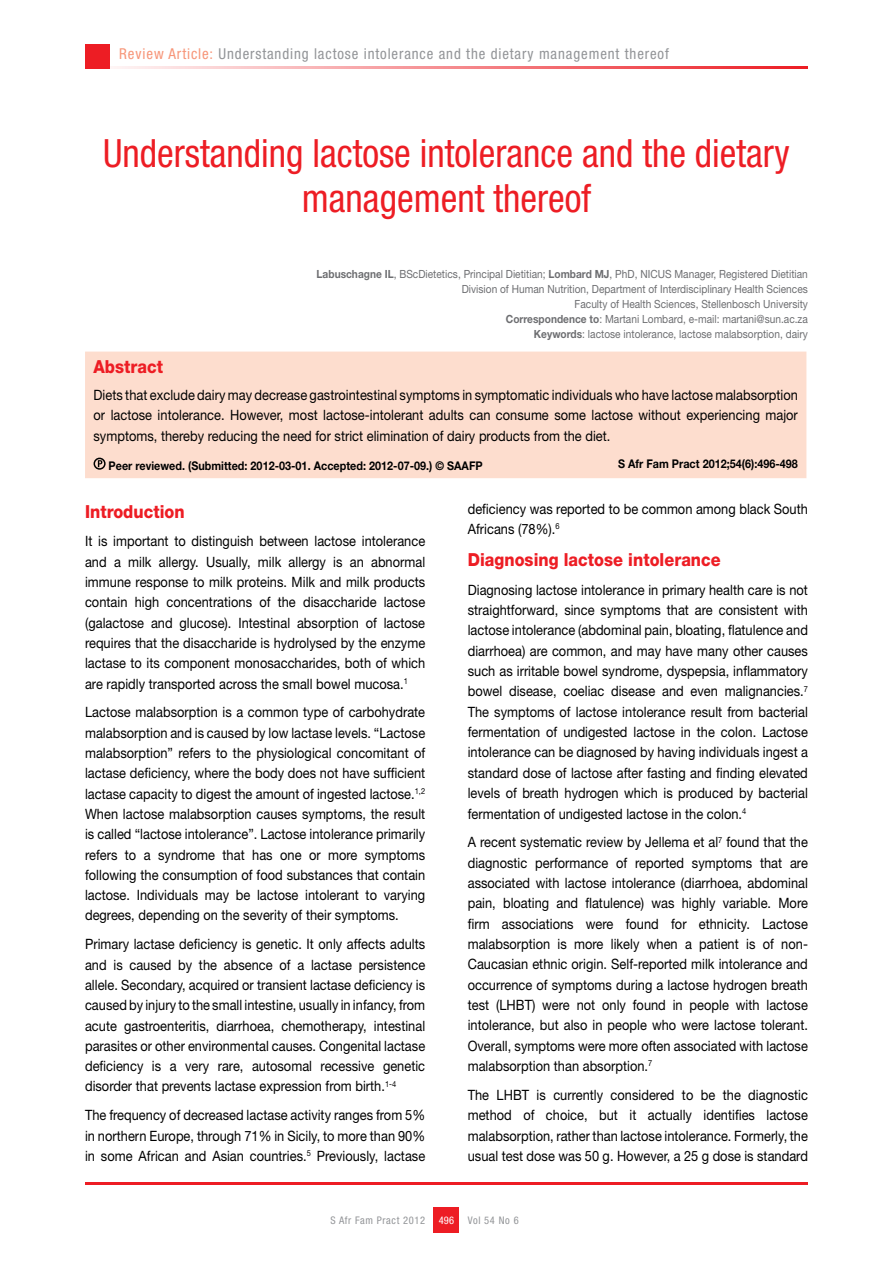
<style>
.page{position:relative;width:893px;height:1263px;background:#fff}
.page>*{position:absolute;margin:0;border:0;box-sizing:border-box;transform-origin:0 0}
.t1{font:condensed 39px/45px "Helvetica Neue LT Std";color:#ed1d24;text-align:center;scale:.96 1}
.t2{font:800 18px "Helvetica Neue LT Std";color:#ed1d24;scale:.9 1}
.t3{font:condensed 15px "Helvetica Neue LT Std";letter-spacing:.06em;color:#939598}
.t4{font:14.25px/20.2px "Helvetica Neue LT Std";color:#000;text-align:justify;scale:.9 1}
.t5{font:700 12px "Helvetica Neue LT Std";color:#000;scale:.9 1}
.t6{font:11.25px/15px "Helvetica Neue LT Std";color:#6d6e71;text-align:right;scale:.9 1}
.t7{font:condensed 10.5px "Helvetica Neue LT Std";letter-spacing:.06em;color:#939598}
.t8{font:condensed 10.5px "Helvetica Neue LT Std";color:#fff}
.s1{color:#f79679}
.s2{font-weight:700}
</style>
<div class="page">
<hr style="left:85px;top:66px;width:723px;height:2px;background:#ed1d24">
<div style="left:85px;top:44px;width:24px;height:24px;background:#ed1d24"></div>
<div style="left:434px;top:1208px;width:25px;height:25px;background:#ed1d24"></div>
<hr style="left:85px;top:1182px;width:723px;height:2px;background:#ed1d24">
<div style="left:85px;top:352px;width:721px;height:126px;background:#fdddce"></div>
<div style="left:94px;top:458px;width:12px;height:12px;border:2px solid #000;border-radius:50%"></div>
<svg style="left:98px;top:460px;width:4px;height:7px"></svg>
<p class="t3" style="left:119px;top:45px;width:551px"><span class="s1">Review Article:</span> Understanding lactose intolerance and the dietary management thereof</p>
<h1 class="t1" style="left:103px;top:131px;width:717px">Understanding lactose intolerance and the dietary management thereof</h1>
<p class="t6" style="left:317px;top:266px;width:547px"><span class="s2">Labuschagne IL</span>, BScDietetics, Principal Dietitian; <span class="s2">Lombard MJ</span>, PhD, NICUS Manager, Registered Dietitian Division of Human Nutrition, Department of Interdisciplinary Health Sciences<br>Faculty of Health Sciences, Stellenbosch University<br><span class="s2">Correspondence to</span>: Martani Lombard, e-mail: martani@sun.ac.za<br><span class="s2">Keywords</span>: lactose intolerance, lactose malabsorption, dairy</p>
<p class="t2" style="left:94px;top:356px;width:79px">Abstract</p>
<p class="t4" style="left:94px;top:385px;width:784px">Diets that exclude dairy may decrease gastrointestinal symptoms in symptomatic individuals who have lactose malabsorption or lactose intolerance. However, most lactose-intolerant adults can consume some lactose without experiencing major symptoms, thereby reducing the need for strict elimination of dairy products from the diet.</p>
<p class="t5" style="left:109px;top:458px;width:417px">Peer reviewed. (Submitted: 2012-03-01. Accepted: 2012-07-09.) © SAAFP</p>
<p class="t5" style="left:618px;top:456px;width:201px">S Afr Fam Pract 2012;54(6):496-498</p>
<p class="t2" style="left:85px;top:500px;width:112px">Introduction</p>
<p class="t4" style="left:85px;top:531px;width:379px">It is important to distinguish between lactose intolerance and a milk allergy. Usually, milk allergy is an abnormal immune response to milk proteins. Milk and milk products contain high concentrations of the disaccharide lactose (galactose and glucose). Intestinal absorption of lactose requires that the disaccharide is hydrolysed by the enzyme lactase to its component monosaccharides, both of which are rapidly transported across the small bowel mucosa.<sup>1</sup></p>
<p class="t4" style="left:85px;top:702px;width:380px">Lactose malabsorption is a common type of carbohydrate malabsorption and is caused by low lactase levels. “Lactose malabsorption” refers to the physiological concomitant of lactase deficiency, where the body does not have sufficient lactase capacity to digest the amount of ingested lactose.<sup>1,2<br></sup>When lactose malabsorption causes symptoms, the result is called “lactose intolerance”. Lactose intolerance primarily refers to a syndrome that has one or more symptoms following the consumption of food substances that contain lactose. Individuals may be lactose intolerant to varying degrees, depending on the severity of their symptoms.</p>
<p class="t4" style="left:85px;top:934px;width:380px">Primary lactase deficiency is genetic. It only affects adults and is caused by the absence of a lactase persistence allele. Secondary, acquired or transient lactase deficiency is caused by injury to the small intestine, usually in infancy, from acute gastroenteritis, diarrhoea, chemotherapy, intestinal parasites or other environmental causes. Congenital lactase deficiency is a very rare, autosomal recessive genetic disorder that prevents lactase expression from birth.<sup>1-4</sup></p>
<p class="t4" style="left:85px;top:1105px;width:379px">The frequency of decreased lactase activity ranges from 5% in northern Europe, through 71% in Sicily, to more than 90% in some African and Asian countries.<sup>5</sup> Previously, lactase</p>
<p class="t4" style="left:468px;top:498px;width:379px">deficiency was reported to be common among black South<br>Africans (78%).<sup>6</sup></p>
<p class="t2" style="left:468px;top:549px;width:283px">Diagnosing lactose intolerance</p>
<p class="t4" style="left:468px;top:579px;width:379px">Diagnosing lactose intolerance in primary health care is not straightforward, since symptoms that are consistent with lactose intolerance (abdominal pain, bloating, flatulence and diarrhoea) are common, and may have many other causes such as irritable bowel syndrome, dyspepsia, inflammatory bowel disease, coeliac disease and even malignancies.<sup>7<br></sup>The symptoms of lactose intolerance result from bacterial fermentation of undigested lactose in the colon. Lactose intolerance can be diagnosed by having individuals ingest a standard dose of lactose after fasting and finding elevated levels of breath hydrogen which is produced by bacterial fermentation of undigested lactose in the colon.<sup>4</sup></p>
<p class="t4" style="left:468px;top:832px;width:380px">A recent systematic review by Jellema et al<sup>7</sup> found that the diagnostic performance of reported symptoms that are associated with lactose intolerance (diarrhoea, abdominal pain, bloating and flatulence) was highly variable. More firm associations were found for ethnicity. Lactose malabsorption is more likely when a patient is of non-Caucasian ethnic origin. Self-reported milk intolerance and occurrence of symptoms during a lactose hydrogen breath test (LHBT) were not only found in people with lactose intolerance, but also in people who were lactose tolerant.<br>Overall, symptoms were more often associated with lactose malabsorption than absorption.<sup>7</sup></p>
<p class="t4" style="left:468px;top:1084px;width:379px">The LHBT is currently considered to be the diagnostic method of choice, but it actually identifies lactose malabsorption, rather than lactose intolerance. Formerly, the usual test dose was 50 g. However, a 25 g dose is standard</p>
<p class="t7" style="left:330px;top:1214px;width:96px">S Afr Fam Pract 2012</p>
<p class="t8" style="left:439px;top:1214px;width:17px">496</p>
<p class="t7" style="left:468px;top:1214px;width:52px">Vol 54 No 6</p>
</div>
